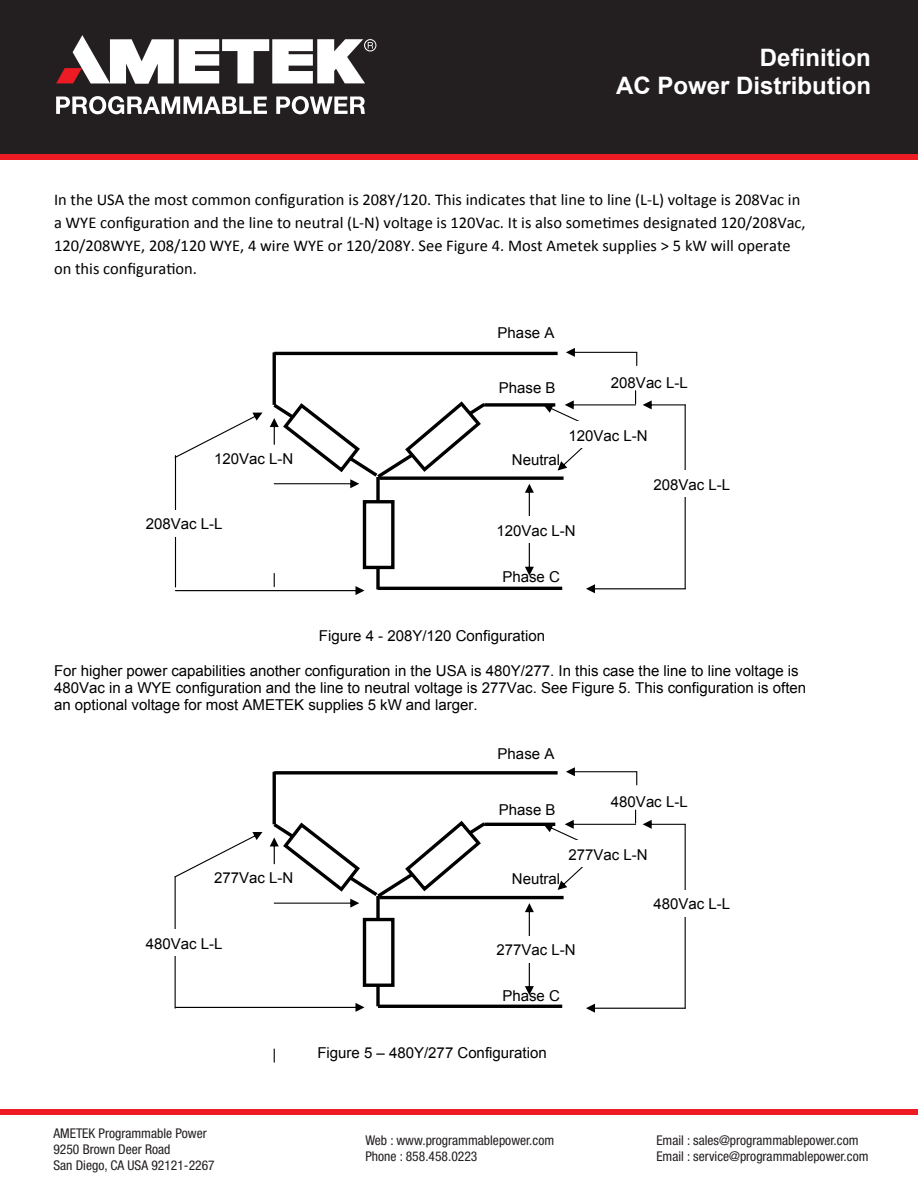
<style>
.page{position:relative;width:918px;height:1188px;background:#fff}
.page>*{position:absolute;margin:0;border:0;box-sizing:border-box;transform-origin:0 0}
.t1{font:700 24px/27.6px "Arial";color:#fff;text-align:right}
.t2{font:16.5px/23.1px "Calibri";color:#000}
.t3{font:15px/17.2px "Arial";color:#000}
.t4{font:condensed 13.5px/16px "Helvetica Neue LT Std";color:#231f20}
</style>
<div class="page">
<div style="left:0;top:0;width:918px;height:154px;background:#231f20"></div>
<div style="left:0;top:154px;width:918px;height:5px;background:#ed1c24"></div>
<svg style="left:56px;top:96px;width:211px;height:18px"></svg>
<svg style="left:276px;top:96px;width:89px;height:18px"></svg>
<svg style="left:56px;top:35px;width:320px;height:49px"></svg>
<div style="left:0;top:1109px;width:918px;height:5px;background:#ed1c24"></div>
<svg style="left:376px;top:908px;width:4px;height:98px"></svg>
<svg style="left:566px;top:767px;width:71px;height:18px"></svg>
<hr style="left:685px;top:824px;width:1px;height:184px;background:#000">
<div style="left:364px;top:920px;width:29px;height:65px;background:#fff"></div>
<div style="left:363px;top:918px;width:32px;height:69px;border:3px solid #000"></div>
<hr style="left:273px;top:772px;width:3px;height:52px;background:#000">
<svg style="left:274px;top:771px;width:284px;height:4px"></svg>
<hr style="left:484px;top:823px;width:71px;height:3px;background:#000">
<hr style="left:379px;top:896px;width:185px;height:3px;background:#000">
<hr style="left:378px;top:1005px;width:184px;height:3px;background:#000">
<svg style="left:643px;top:820px;width:43px;height:9px"></svg>
<svg style="left:586px;top:1004px;width:100px;height:9px"></svg>
<div style="left:643px;top:890px;width:113px;height:26px;background:#fff"></div>
<svg style="left:175px;top:832px;width:88px;height:45px"></svg>
<hr style="left:175px;top:877px;width:1px;height:131px;background:#000">
<div style="left:135px;top:929px;width:113px;height:27px;background:#fff"></div>
<svg style="left:270px;top:818px;width:219px;height:90px"></svg>
<svg style="left:525px;top:903px;width:9px;height:33px"></svg>
<svg style="left:525px;top:963px;width:9px;height:32px"></svg>
<svg style="left:558px;top:867px;width:25px;height:23px"></svg>
<svg style="left:544px;top:810px;width:92px;height:30px"></svg>
<svg style="left:175px;top:1003px;width:189px;height:9px"></svg>
<svg style="left:376px;top:488px;width:4px;height:102px"></svg>
<svg style="left:566px;top:348px;width:71px;height:17px"></svg>
<hr style="left:685px;top:405px;width:1px;height:184px;background:#000">
<div style="left:364px;top:502px;width:29px;height:65px;background:#fff"></div>
<div style="left:363px;top:500px;width:32px;height:69px;border:3px solid #000"></div>
<hr style="left:273px;top:352px;width:3px;height:53px;background:#000">
<hr style="left:274px;top:352px;width:284px;height:3px;background:#000">
<svg style="left:489px;top:403px;width:55px;height:4px"></svg>
<svg style="left:489px;top:476px;width:75px;height:4px"></svg>
<hr style="left:378px;top:587px;width:184px;height:3px;background:#000">
<svg style="left:643px;top:400px;width:43px;height:9px"></svg>
<svg style="left:586px;top:584px;width:100px;height:9px"></svg>
<div style="left:643px;top:471px;width:113px;height:26px;background:#fff"></div>
<svg style="left:175px;top:413px;width:87px;height:45px"></svg>
<hr style="left:175px;top:456px;width:1px;height:131px;background:#000">
<div style="left:135px;top:510px;width:113px;height:26px;background:#fff"></div>
<svg style="left:270px;top:399px;width:219px;height:89px"></svg>
<svg style="left:525px;top:484px;width:9px;height:32px"></svg>
<svg style="left:525px;top:543px;width:9px;height:33px"></svg>
<svg style="left:558px;top:448px;width:25px;height:23px"></svg>
<svg style="left:544px;top:391px;width:92px;height:30px"></svg>
<svg style="left:175px;top:573px;width:189px;height:22px"></svg>
<svg style="left:274px;top:1049px;width:1px;height:13px"></svg>
<h1 class="t1" style="left:616px;top:45px;width:257px">Definition<br>AC Power Distribution</h1>
<p class="t2" style="left:54px;top:187px;width:753px">In the USA the most common configuration is 208Y/120. This indicates that line to line (L-L) voltage is 208Vac in a WYE configuration and the line to neutral (L-N) voltage is 120Vac. It is also sometimes designated 120/208Vac, 120/208WYE, 208/120 WYE, 4 wire WYE or 120/208Y. See Figure 4. Most Ametek supplies &gt; 5 kW will operate on this configuration.</p>
<p class="t3" style="left:498px;top:324px;width:58px">Phase A</p>
<p class="t3" style="left:499px;top:380px;width:58px">Phase B</p>
<p class="t3" style="left:611px;top:374px;width:78px">208Vac L-L</p>
<p class="t3" style="left:214px;top:450px;width:81px">120Vac L-N</p>
<p class="t3" style="left:512px;top:451px;width:50px">Neutral</p>
<p class="t3" style="left:568px;top:427px;width:81px">120Vac L-N</p>
<p class="t3" style="left:653px;top:476px;width:78px">208Vac L-L</p>
<p class="t3" style="left:146px;top:516px;width:78px">208Vac L-L</p>
<p class="t3" style="left:496px;top:522px;width:81px">120Vac L-N</p>
<p class="t3" style="left:502px;top:568px;width:59px">Phase C</p>
<p class="t3" style="left:319px;top:627px;width:228px">Figure 4 - 208Y/120 Configuration</p>
<p class="t3" style="left:54px;top:662px;width:754px">For higher power capabilities another configuration in the USA is 480Y/277. In this case the line to line voltage is<br>480Vac in a WYE configuration and the line to neutral voltage is 277Vac. See Figure 5. This configuration is often an optional voltage for most AMETEK supplies 5 kW and larger.</p>
<p class="t3" style="left:498px;top:746px;width:58px">Phase A</p>
<p class="t3" style="left:499px;top:801px;width:58px">Phase B</p>
<p class="t3" style="left:611px;top:794px;width:78px">480Vac L-L</p>
<p class="t3" style="left:214px;top:869px;width:81px">277Vac L-N</p>
<p class="t3" style="left:512px;top:870px;width:50px">Neutral</p>
<p class="t3" style="left:568px;top:846px;width:81px">277Vac L-N</p>
<p class="t3" style="left:653px;top:895px;width:78px">480Vac L-L</p>
<p class="t3" style="left:146px;top:935px;width:78px">480Vac L-L</p>
<p class="t3" style="left:496px;top:941px;width:81px">277Vac L-N</p>
<p class="t3" style="left:502px;top:987px;width:59px">Phase C</p>
<p class="t3" style="left:317px;top:1045px;width:231px">Figure 5 – 480Y/277 Configuration</p>
<p class="t4" style="left:53px;top:1125px;width:163px">AMETEK Programmable Power<br>9250 Brown Deer Road<br>San Diego, CA USA 92121-2267</p>
<p class="t4" style="left:656px;top:1132px;width:214px">Email : sales@programmablepower.com<br>Email : service@programmablepower.com</p>
<p class="t4" style="left:365px;top:1132px;width:190px">Web : www.programmablepower.com<br>Phone : 858.458.0223</p>
</div>
